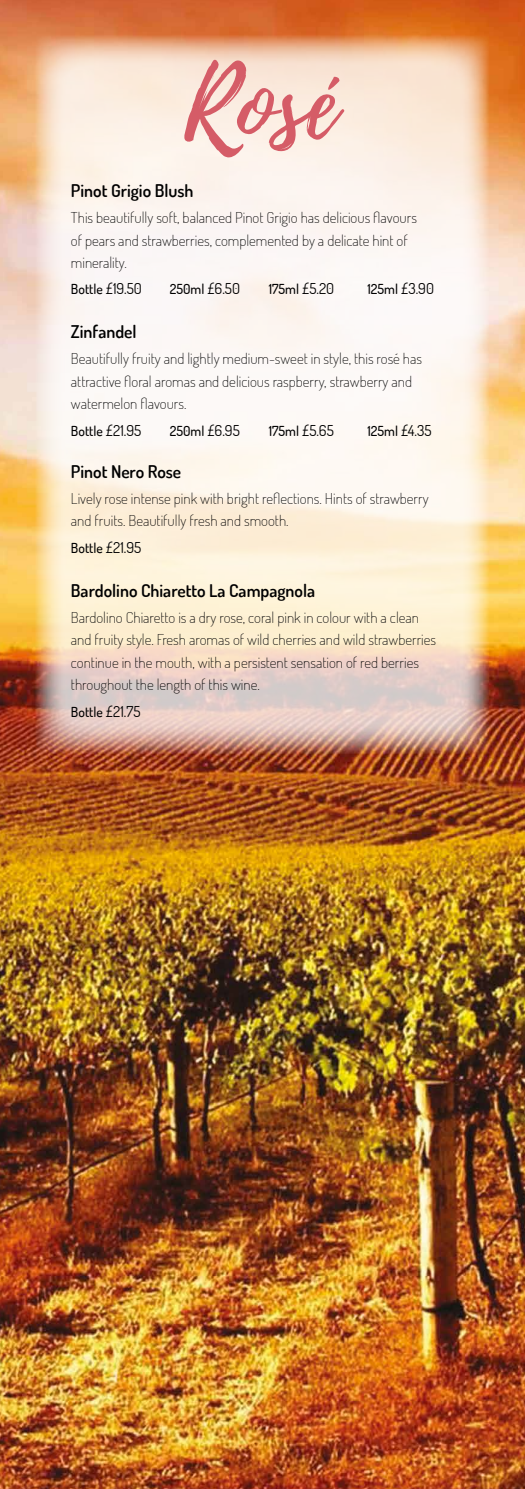
<style>
.page{position:relative;width:525px;height:1489px;background:#fff}
.page>*{position:absolute;margin:0;border:0;box-sizing:border-box;transform-origin:0 0}
.t1{font:97.5px "Playlist Script";color:#d55c67}
.t2{font:600 17.5px "Dosis";color:#000}
.t3{font:200 15px/22.5px "Dosis";color:#000}
.t4{font:500 13.75px "Dosis";color:#000}
.s1{font-weight:400;font-size:15px}
</style>
<div class="page">
<img style="left:0;top:0;width:524px;height:1488px">
<svg style="left:35px;top:35px;width:454px;height:719px"></svg>
<h1 class="t1" style="left:184px;top:35px;width:154px">Rosé</h1>
<p class="t2" style="left:71px;top:179px;width:124px">Pinot Grigio Blush</p>
<p class="t3" style="left:71px;top:206px;width:347px">This beautifully soft, balanced Pinot Grigio has delicious flavours of pears and strawberries, complemented by a delicate hint of minerality.</p>
<p class="t4" style="left:71px;top:280px;width:72px">Bottle <span class="s1">£19.50</span></p>
<p class="t4" style="left:170px;top:280px;width:72px">250ml <span class="s1">£6.50</span></p>
<p class="t4" style="left:268px;top:280px;width:67px">175ml <span class="s1">£5.20</span></p>
<p class="t4" style="left:367px;top:280px;width:68px">125ml <span class="s1">£3.90</span></p>
<p class="t2" style="left:71px;top:320px;width:67px">Zinfandel</p>
<p class="t3" style="left:71px;top:347px;width:352px">Beautifully fruity and lightly medium-sweet in style, this rosé has attractive floral aromas and delicious raspberry, strawberry and watermelon flavours.</p>
<p class="t4" style="left:71px;top:422px;width:72px">Bottle <span class="s1">£21.95</span></p>
<p class="t4" style="left:170px;top:422px;width:71px">250ml <span class="s1">£6.95</span></p>
<p class="t4" style="left:268px;top:422px;width:67px">175ml <span class="s1">£5.65</span></p>
<p class="t4" style="left:367px;top:422px;width:66px">125ml <span class="s1">£4.35</span></p>
<p class="t2" style="left:71px;top:460px;width:112px">Pinot Nero Rose</p>
<p class="t3" style="left:71px;top:486px;width:359px">Lively rose intense pink with bright reflections. Hints of strawberry and fruits. Beautifully fresh and smooth.</p>
<p class="t4" style="left:71px;top:538px;width:72px">Bottle <span class="s1">£21.95</span></p>
<p class="t2" style="left:71px;top:578px;width:246px">Bardolino Chiaretto La Campagnola</p>
<p class="t3" style="left:71px;top:605px;width:366px">Bardolino Chiaretto is a dry rose, coral pink in colour with a clean and fruity style. Fresh aromas of wild cherries and wild strawberries continue in the mouth, with a persistent sensation of red berries throughout the length of this wine.</p>
<p class="t4" style="left:71px;top:702px;width:71px">Bottle <span class="s1">£21.75</span></p>
</div>
